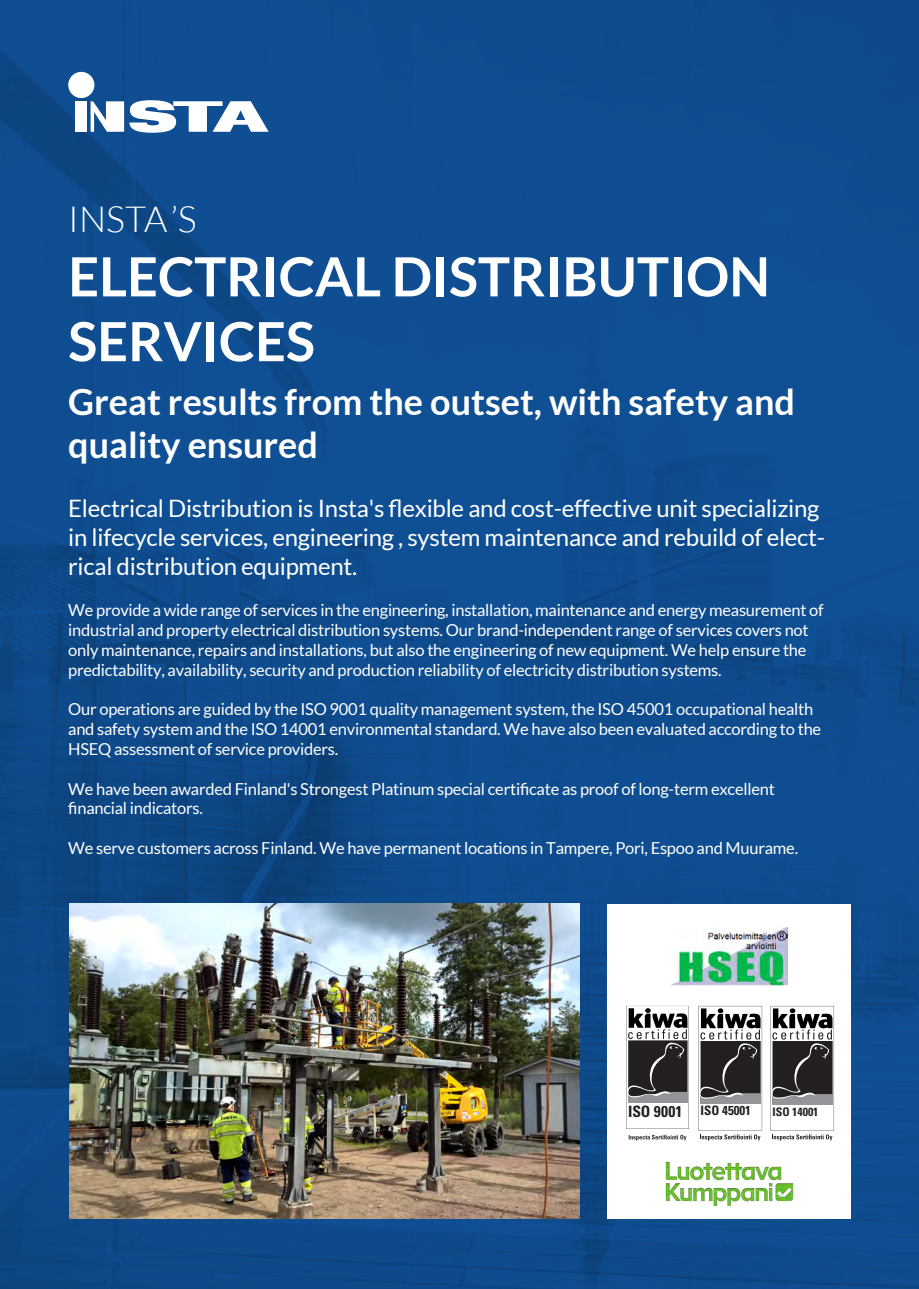
<style>
.page{position:relative;width:919px;height:1289px;background:#fff}
.page>*{position:absolute;margin:0;border:0;box-sizing:border-box;transform-origin:0 0}
.t1{font:700 54px/64.8px "Lato";color:#fff}
.t2{font:700 36px/43.2px "Lato";color:#fff}
.t3{font:300 36px "Lato";color:#fff}
.t4{font:24px/28.8px "Lato";letter-spacing:-.01em;color:#fff}
.t5{font:16.5px/19.8px "Lato";letter-spacing:-.015em;color:#fff}
.t6{font:700 condensed 12.9px "Univers LT Std";color:#231f20}
.t7{font:700 condensed 11.85px "Univers LT Pro";color:#231f20}
.s1{font-family:"Univers LT Pro";font-size:15.6px}
</style>
<div class="page">
<img style="left:0;top:0;width:918px;height:1288px">
<div style="left:68px;top:72px;width:26px;height:26px;background:#fff;border-radius:50%"></div>
<div style="left:75px;top:101px;width:12px;height:31px;background:#fff"></div>
<svg style="left:91px;top:100px;width:178px;height:33px"></svg>
<div style="left:607px;top:904px;width:244px;height:314px;background:#fff"></div>
<img style="left:671px;top:927px;width:116px;height:58px">
<img style="left:665px;top:1161px;width:129px;height:44px">
<img style="left:69px;top:903px;width:510px;height:315px">
<svg style="left:626px;top:1005px;width:63px;height:123px"></svg>
<svg style="left:628px;top:1134px;width:58px;height:6px"></svg>
<svg style="left:698px;top:1005px;width:136px;height:136px"></svg>
<h2 class="t3" style="left:68px;top:199px;width:130px">INSTA’S</h2>
<h1 class="t1" style="left:68px;top:243px;width:703px">ELECTRICAL DISTRIBUTION<br>SERVICES</h1>
<h2 class="t2" style="left:68px;top:380px;width:728px">Great results from the outset, with safety and quality ensured</h2>
<h3 class="t4" style="left:68px;top:494px;width:758px">Electrical Distribution is Insta's flexible and cost-effective unit specializing in lifecycle services, engineering , system maintenance and rebuild of elect&shy;rical distribution equipment.</h3>
<p class="t5" style="left:68px;top:600px;width:756px">We provide a wide range of services in the engineering, installation, maintenance and energy measurement of industrial and property electrical distribution systems. Our brand-independent range of services covers not only maintenance, repairs and installations, but also the engineering of new equipment. We help ensure the predictability, availability, security and production reliability of electricity distribution systems.</p>
<p class="t5" style="left:68px;top:699px;width:754px">Our operations are guided by the ISO 9001 quality management system, the ISO 45001 occupational health and safety system and the ISO 14001 environmental standard. We have also been evaluated according to the<br>HSEQ assessment of service providers.</p>
<p class="t5" style="left:68px;top:778px;width:708px">We have been awarded Finland's Strongest Platinum special certificate as proof of long-term excellent financial indicators.</p>
<p class="t5" style="left:68px;top:838px;width:731px">We serve customers across Finland. We have permanent locations in Tampere, Pori, Espoo and Muurame.</p>
<p class="t6" style="left:628px;top:1102px;width:124px"><span class="s1">ISO 9001</span> ISO 45001</p>
<p class="t7" style="left:772px;top:1103px;width:47px">ISO 14001</p>
</div>
